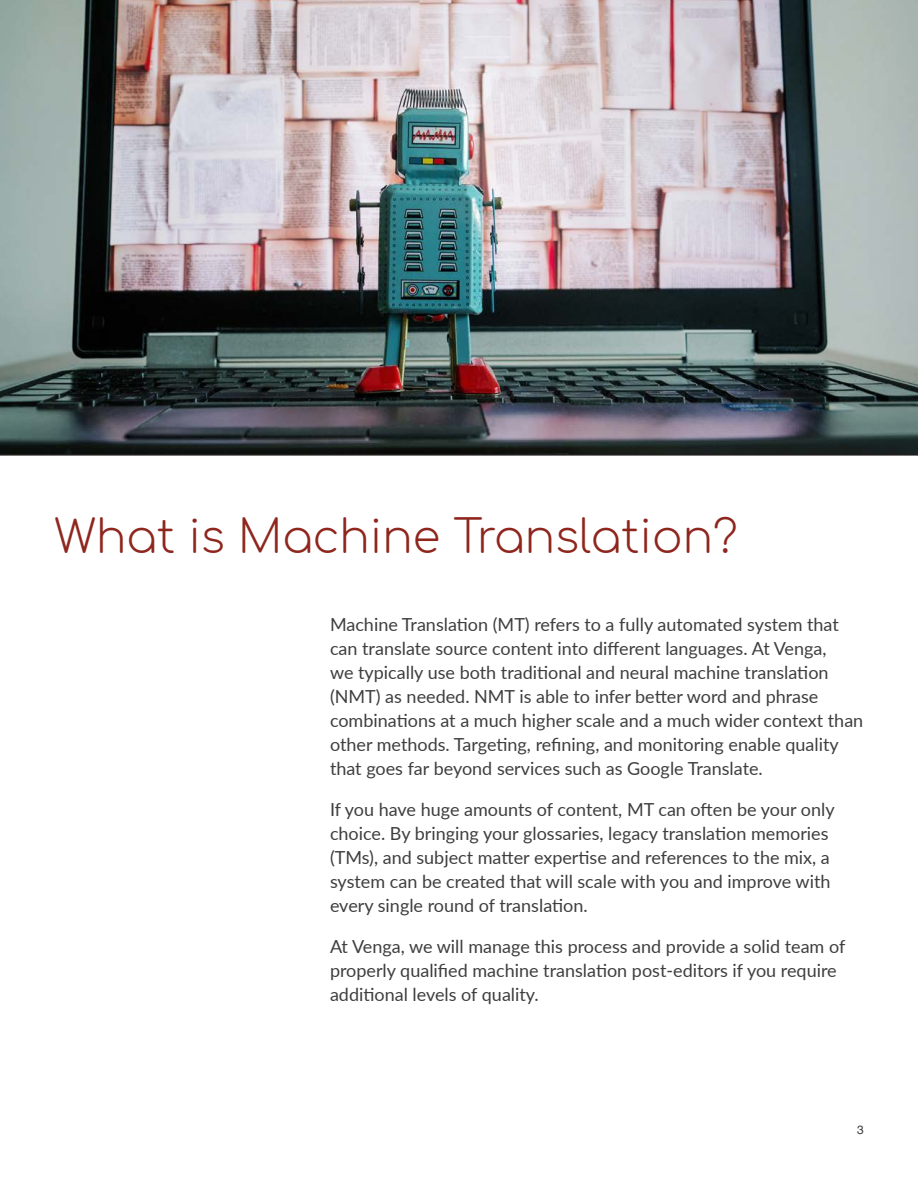
<style>
.page{position:relative;width:918px;height:1188px;background:#fff}
.page>*{position:absolute;margin:0;border:0;box-sizing:border-box;transform-origin:0 0}
.Body_copy{font:300 45px "Comfortaa";color:#8e261d}
.Body_copy-2{font:18px/24px "Lato";color:#3e3e3f}
.Body_copy-3{font:12px "Helvetica";color:#3e3e3f}
</style>
<div class="page">
<img style="left:0;top:0;width:918px;height:456px">
<p class="Body_copy" style="left:54px;top:495px;width:685px">What is Machine Translation?</p>
<p class="Body_copy-2" style="left:330px;top:611px;width:535px">Machine Translation (MT) refers to a fully automated system that can translate source content into different languages. At Venga,<br>we typically use both traditional and neural machine translation (NMT) as needed. NMT is able to infer better word and phrase combinations at a much higher scale and a much wider context than other methods. Targeting, refining, and monitoring enable quality that goes far beyond services such as Google Translate.</p>
<p class="Body_copy-2" style="left:330px;top:796px;width:506px">If you have huge amounts of content, MT can often be your only choice. By bringing your glossaries, legacy translation memories (TMs), and subject matter expertise and references to the mix, a system can be created that will scale with you and improve with every single round of translation.</p>
<p class="Body_copy-2" style="left:330px;top:933px;width:517px">At Venga, we will manage this process and provide a solid team of properly qualified machine translation post-editors if you require additional levels of quality.</p>
<p class="Body_copy-3" style="left:857px;top:1121px;width:8px">3</p>
</div>
